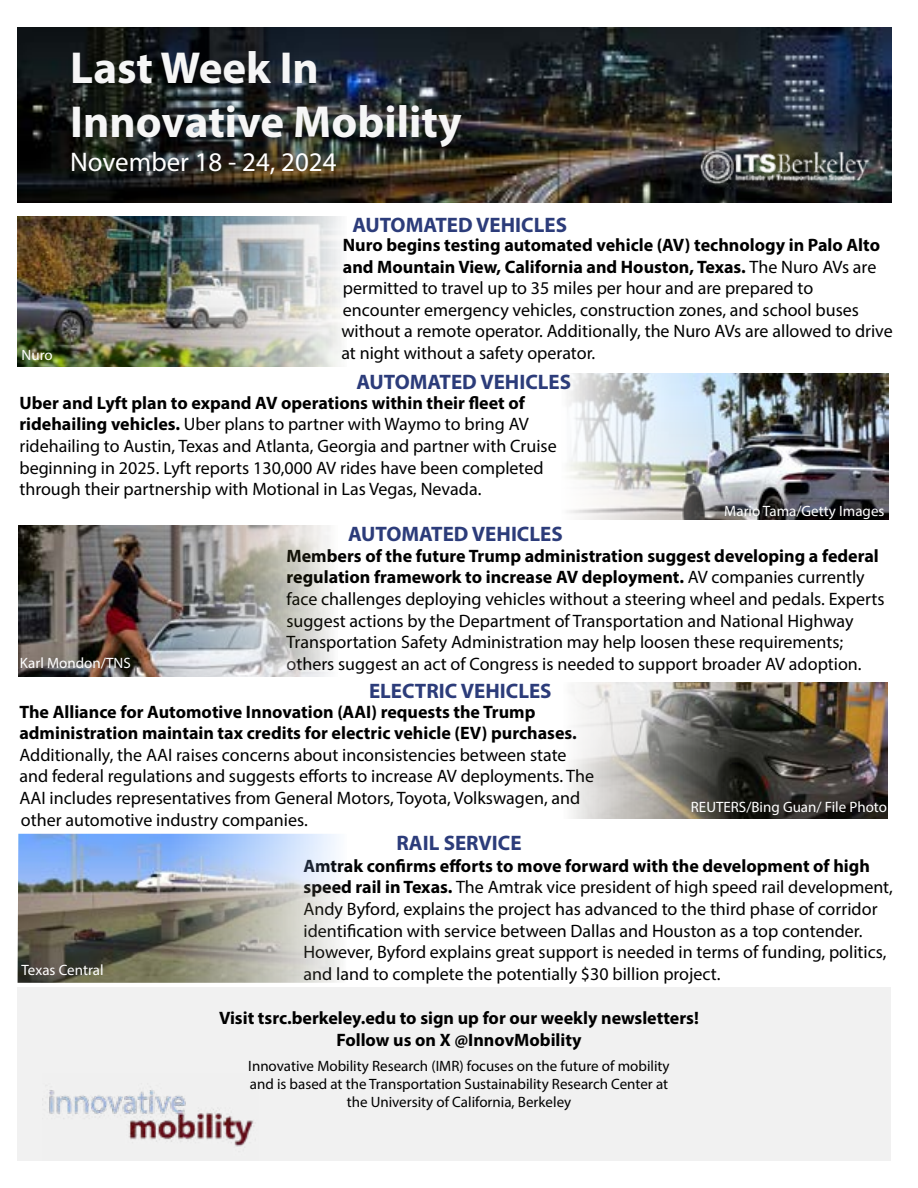
<style>
.page{position:relative;width:918px;height:1188px;background:#fff}
.page>*{position:absolute;margin:0;border:0;box-sizing:border-box;transform-origin:0 0}
.t1{font:700 45px/54px "Myriad Pro";color:#f6f6f6}
.t2{font:27px "Myriad Pro";color:#fff}
.t3{font:700 21px "Myriad Pro";color:#2c3c7a}
.t4{font:18px/21.6px "Myriad Pro";color:#000}
.t5{font:700 18px/21.6px "Myriad Pro";color:#000}
.t6{font:15px/18px "Myriad Pro";color:#000;text-align:center}
.t7{font:15px "Myriad Pro";color:#fff}
.s1{font-weight:700}
</style>
<div class="page">
<img style="left:17px;top:27px;width:874px;height:176px">
<img style="left:569px;top:683px;width:318px;height:136px">
<div style="left:17px;top:988px;width:874px;height:173px;background:#f1f1f1"></div>
<img style="left:49px;top:1090px;width:205px;height:57px">
<img style="left:19px;top:526px;width:314px;height:150px">
<img style="left:18px;top:216px;width:324px;height:151px">
<img style="left:567px;top:373px;width:322px;height:147px">
<img style="left:689px;top:141px;width:190px;height:56px">
<img style="left:18px;top:834px;width:323px;height:149px">
<h1 class="t1" style="left:70px;top:39px;width:393px">Last Week In<br>Innovative Mobility</h1>
<h2 class="t2" style="left:70px;top:145px;width:268px">November 18 - 24, 2024</h2>
<p class="t7" style="left:22px;top:346px;width:33px">Nuro</p>
<p class="t3" style="left:352px;top:211px;width:216px">AUTOMATED VEHICLES</p>
<p class="t4" style="left:341px;top:234px;width:553px"><span class="s1">Nuro begins testing automated vehicle (AV) technology in Palo Alto and Mountain View, California and Houston, Texas.</span> The Nuro AVs are permitted to travel up to 35 miles per hour and are prepared to encounter emergency vehicles, construction zones, and school buses without a remote operator. Additionally, the Nuro AVs are allowed to drive at night without a safety operator.</p>
<p class="t3" style="left:357px;top:368px;width:216px">AUTOMATED VEHICLES</p>
<p class="t4" style="left:19px;top:392px;width:539px"><span class="s1">Uber and Lyft plan to expand AV operations within their fleet of ridehailing vehicles.</span> Uber plans to partner with Waymo to bring AV ridehailing to Austin, Texas and Atlanta, Georgia and partner with Cruise beginning in 2025. Lyft reports 130,000 AV rides have been completed through their partnership with Motional in Las Vegas, Nevada.</p>
<p class="t3" style="left:348px;top:521px;width:216px">AUTOMATED VEHICLES</p>
<p class="t7" style="left:724px;top:502px;width:162px">Mario Tama/Getty Images</p>
<p class="t7" style="left:20px;top:653px;width:112px">Karl Mondon/TNS</p>
<p class="t4" style="left:287px;top:545px;width:600px"><span class="s1">Members of the future Trump administration suggest developing a federal regulation framework to increase AV deployment.</span> AV companies currently face challenges deploying vehicles without a steering wheel and pedals. Experts suggest actions by the Department of Transportation and National Highway Transportation Safety Administration may help loosen these requirements; others suggest an act of Congress is needed to support broader AV adoption.</p>
<p class="t3" style="left:369px;top:678px;width:184px">ELECTRIC VEHICLES</p>
<p class="t5" style="left:19px;top:700px;width:559px">The Alliance for Automotive Innovation (AAI) requests the Trump administration maintain tax credits for electric vehicle (EV) purchases.</p>
<p class="t4" style="left:19px;top:744px;width:576px">Additionally, the AAI raises concerns about inconsistencies between state and federal regulations and suggests efforts to increase AV deployments. The AAI includes representatives from General Motors, Toyota, Volkswagen, and other automotive industry companies.</p>
<p class="t3" style="left:396px;top:829px;width:127px">RAIL SERVICE</p>
<p class="t7" style="left:691px;top:798px;width:198px">REUTERS/Bing Guan/ File Photo</p>
<p class="t7" style="left:22px;top:961px;width:84px">Texas Central</p>
<p class="t4" style="left:304px;top:855px;width:591px"><span class="s1">Amtrak confirms efforts to move forward with the development of high speed rail in Texas.</span> The Amtrak vice president of high speed rail development, Andy Byford, explains the project has advanced to the third phase of corridor identification with service between Dallas and Houston as a top contender.<br>However, Byford explains great support is needed in terms of funding, politics, and land to complete the potentially $30 billion project.</p>
<p class="t5" style="left:219px;top:1007px;width:481px;text-align:center">Visit tsrc.berkeley.edu to sign up for our weekly newsletters!<br>Follow us on X @InnovMobility</p>
<p class="t6" style="left:248px;top:1057px;width:423px">Innovative Mobility Research (IMR) focuses on the future of mobility and is based at the Transportation Sustainability Research Center at the University of California, Berkeley</p>
</div>
